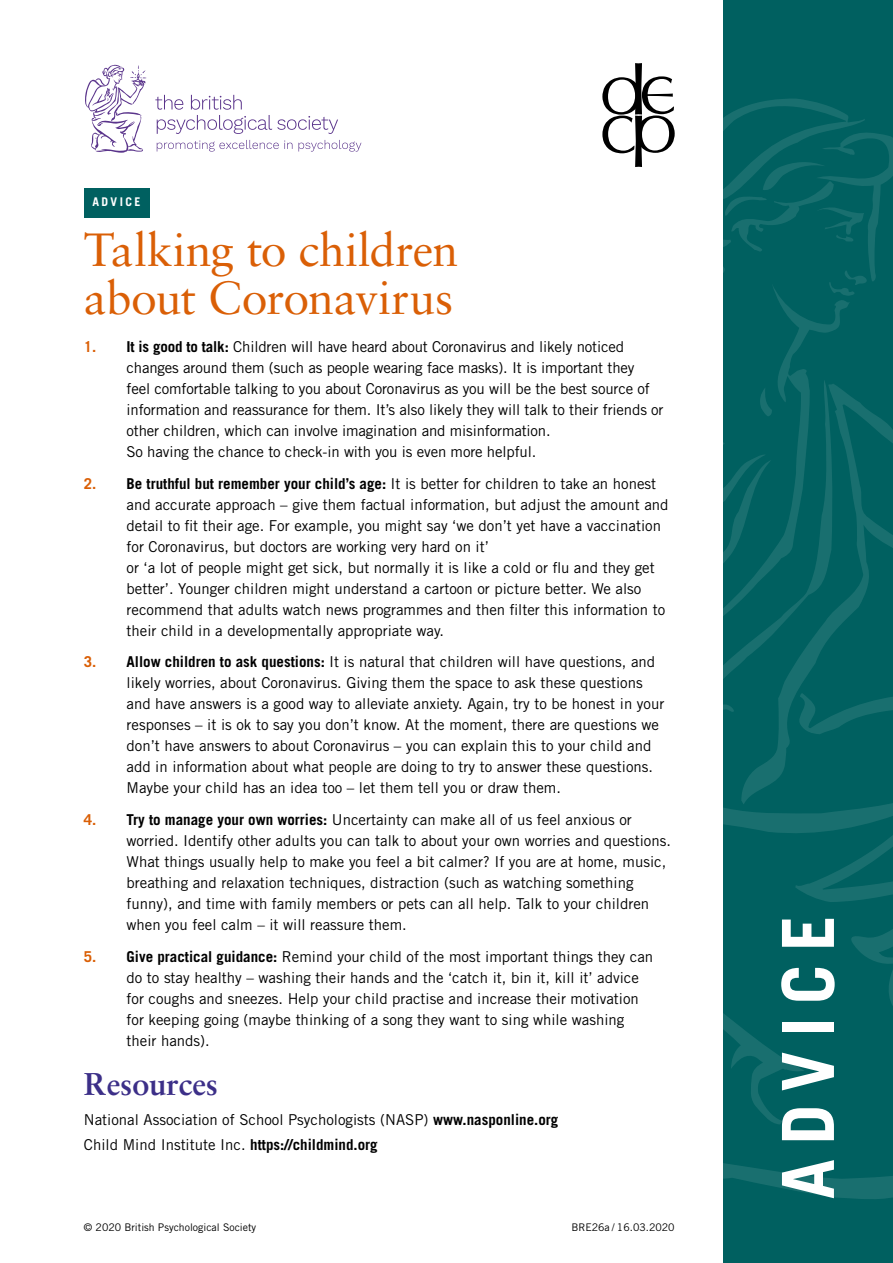
<style>
.page{position:relative;width:893px;height:1263px;background:#006060}
.page>*{position:absolute;margin:0;border:0;box-sizing:border-box;transform-origin:0 0}
.t1{font:700 72px "Trade Gothic LT Std";letter-spacing:.18em;color:#fff}
.t2{font:46.5px/48px "Sabon LT Std";letter-spacing:-.015em;color:#da5f06}
.t3{font:700 31.5px "Sabon LT Std";letter-spacing:-.01em;color:#3c2f88}
.t4{font:15px/21px "Trade Gothic LT Std";color:#000}
.t5{font:700 12px "Trade Gothic LT Std";letter-spacing:.2em;color:#fff}
.t6{font:10.5px "Trade Gothic LT Std";color:#000}
.s1{font-weight:700;color:#da5f06}
.s2{font-weight:700}
</style>
<div class="page">
<svg style="left:723px;top:1163px;width:170px;height:36px"></svg>
<svg style="left:723px;top:804px;width:170px;height:320px"></svg>
<svg style="left:741px;top:740px;width:152px;height:64px"></svg>
<svg style="left:723px;top:396px;width:170px;height:344px"></svg>
<svg style="left:723px;top:99px;width:170px;height:196px"></svg>
<svg style="left:723px;top:174px;width:127px;height:531px"></svg>
<div style="left:0;top:0;width:723px;height:1263px;background:#fff"></div>
<svg style="left:157px;top:140px;width:135px;height:12px"></svg>
<svg style="left:298px;top:140px;width:63px;height:12px"></svg>
<svg style="left:155px;top:95px;width:183px;height:39px"></svg>
<svg style="left:85px;top:65px;width:61px;height:88px"></svg>
<div style="left:84px;top:188px;width:65px;height:29px;background:#006060"></div>
<svg style="left:602px;top:63px;width:73px;height:104px"></svg>
<p class="t5" style="left:92px;top:194px;width:50px">ADVICE</p>
<h2 class="t2" style="left:84px;top:225px;width:376px">Talking to children about Coronavirus</h2>
<p class="t4" style="left:127px;top:336px;width:539px;text-indent:-43px"><span class="s1">1.</span> <span class="s2">It is good to talk:</span> Children will have heard about Coronavirus and likely noticed changes around them (such as people wearing face masks). It is important they<br>feel comfortable talking to you about Coronavirus as you will be the best source of information and reassurance for them. It’s also likely they will talk to their friends or other children, which can involve imagination and misinformation.<br>So having the chance to check-in with you is even more helpful.</p>
<p class="t4" style="left:127px;top:473px;width:544px;text-indent:-43px"><span class="s1">2.</span> <span class="s2">Be truthful but remember your child’s age:</span> It is better for children to take an honest and accurate approach – give them factual information, but adjust the amount and detail to fit their age. For example, you might say ‘we don’t yet have a vaccination for Coronavirus, but doctors are working very hard on it’<br>or ‘a lot of people might get sick, but normally it is like a cold or flu and they get better’. Younger children might understand a cartoon or picture better. We also recommend that adults watch news programmes and then filter this information to their child in a developmentally appropriate way.</p>
<p class="t4" style="left:127px;top:651px;width:539px;text-indent:-43px"><span class="s1">3.</span> <span class="s2">Allow children to ask questions:</span> It is natural that children will have questions, and likely worries, about Coronavirus. Giving them the space to ask these questions and have answers is a good way to alleviate anxiety. Again, try to be honest in your responses – it is ok to say you don’t know. At the moment, there are questions we don’t have answers to about Coronavirus – you can explain this to your child and add in information about what people are doing to try to answer these questions.<br>Maybe your child has an idea too – let them tell you or draw them.</p>
<p class="t4" style="left:127px;top:809px;width:546px;text-indent:-43px"><span class="s1">4.</span> <span class="s2">Try to manage your own worries:</span> Uncertainty can make all of us feel anxious or worried. Identify other adults you can talk to about your own worries and questions.<br>What things usually help to make you feel a bit calmer? If you are at home, music, breathing and relaxation techniques, distraction (such as watching something funny), and time with family members or pets can all help. Talk to your children when you feel calm – it will reassure them.</p>
<p class="t4" style="left:127px;top:946px;width:528px;text-indent:-43px"><span class="s1">5.</span> <span class="s2">Give practical guidance:</span> Remind your child of the most important things they can do to stay healthy – washing their hands and the ‘catch it, bin it, kill it’ advice for coughs and sneezes. Help your child practise and increase their motivation for keeping going (maybe thinking of a song they want to sing while washing their hands).</p>
<h3 class="t3" style="left:84px;top:1064px;width:135px">Resources</h3>
<p class="t4" style="left:84px;top:1106px;width:476px;line-height:25.2px">National Association of School Psychologists (NASP) <span class="s2">www.nasponline.org<br></span>Child Mind Institute Inc. <span class="s2">https://childmind.org</span></p>
<p class="t6" style="left:84px;top:1221px;width:174px">© 2020 British Psychological Society</p>
<p class="t6" style="left:571px;top:1221px;width:105px">BRE26a / 16.03.2020</p>
<h1 class="t1" style="left:764px;top:1199px;width:285px;rotate:-90deg">ADVICE</h1>
</div>
